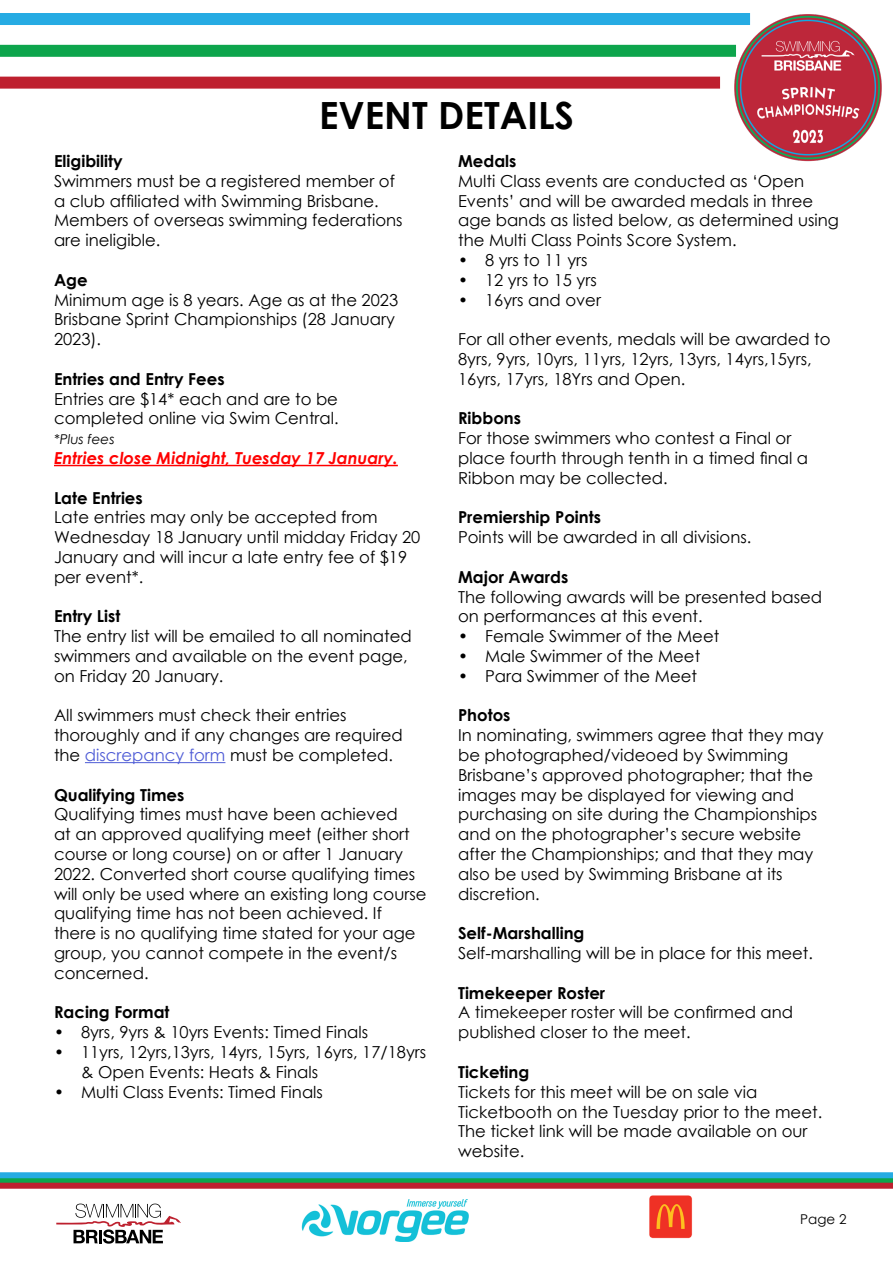
<style>
.page{position:relative;width:893px;height:1263px;background:#fff}
.page>*{position:absolute;margin:0;border:0;box-sizing:border-box;transform-origin:0 0}
.t1{font:700 37.5px "Century Gothic";color:#000}
.t2{font:16.5px/19.8px "Century Gothic";color:#000}
.t3{font:700 16.5px "Century Gothic";color:#000}
.t4{font:italic 700 16.5px "Century Gothic";color:#f00}
.t5{font:italic 13.5px "Century Gothic";color:#000}
.t6{font:13.5px "Century Gothic";color:#000}
.s1{color:#4f5cd6}
</style>
<div class="page">
<div style="left:0;top:45px;width:736px;height:12px;background:#0da54c"></div>
<div style="left:0;top:77px;width:720px;height:12px;background:#be202f"></div>
<div style="left:0;top:13px;width:750px;height:12px;background:#26abe3"></div>
<svg style="left:0;top:1178px;width:893px;height:5px;background:#189d52"></svg>
<div style="left:0;top:1183px;width:893px;height:6px;background:#be202f"></div>
<div style="left:0;top:1172px;width:893px;height:6px;background:#26abe3"></div>
<img style="left:730px;top:13px;width:152px;height:149px">
<svg style="left:56px;top:1203px;width:125px;height:40px"></svg>
<img style="left:302px;top:1199px;width:167px;height:43px">
<img style="left:649px;top:1195px;width:44px;height:44px">
<hr style="left:54px;top:465px;width:344px;height:1px;background:#f00">
<hr style="left:85px;top:762px;width:140px;height:1px;background:#4f5cd6">
<h1 class="t1" style="left:319px;top:87px;width:256px">EVENT DETAILS</h1>
<p class="t3" style="left:54px;top:148px;width:70px">Eligibility</p>
<p class="t2" style="left:54px;top:171px;width:350px">Swimmers must be a registered member of a club affiliated with Swimming Brisbane.<br>Members of overseas swimming federations are ineligible.</p>
<p class="t3" style="left:54px;top:267px;width:35px">Age</p>
<p class="t2" style="left:54px;top:289px;width:346px">Minimum age is 8 years. Age as at the 2023<br>Brisbane Sprint Championships (28 January<br>2023).</p>
<p class="t3" style="left:54px;top:366px;width:172px">Entries and Entry Fees</p>
<p class="t2" style="left:54px;top:388px;width:286px">Entries are $14* each and are to be completed online via Swim Central.</p>
<p class="t5" style="left:54px;top:430px;width:62px">*Plus fees</p>
<p class="t4" style="left:54px;top:445px;width:345px">Entries close Midnight, Tuesday 17 January.</p>
<p class="t3" style="left:54px;top:485px;width:90px">Late Entries</p>
<p class="t2" style="left:54px;top:507px;width:368px">Late entries may only be accepted from Wednesday 18 January until midday Friday 20<br>January and will incur a late entry fee of $19 per event*.</p>
<p class="t3" style="left:54px;top:604px;width:68px">Entry List</p>
<p class="t2" style="left:54px;top:626px;width:359px">The entry list will be emailed to all nominated swimmers and available on the event page, on Friday 20 January.</p>
<p class="t2" style="left:54px;top:705px;width:350px">All swimmers must check their entries thoroughly and if any changes are required the <span class="s1">discrepancy form</span> must be completed.</p>
<p class="t3" style="left:54px;top:782px;width:132px">Qualifying Times</p>
<p class="t2" style="left:54px;top:804px;width:374px">Qualifying times must have been achieved<br>at an approved qualifying meet (either short course or long course) on or after 1 January 2022. Converted short course qualifying times will only be used where an existing long course qualifying time has not been achieved. If there is no qualifying time stated for your age group, you cannot compete in the event/s concerned.</p>
<p class="t3" style="left:54px;top:1000px;width:117px">Racing Format</p>
<p class="t2" style="left:54px;top:1022px;width:316px">• 8yrs, 9yrs &amp; 10yrs Events: Timed Finals</p>
<p class="t2" style="left:81px;top:1042px;width:347px;text-indent:-27px">• 11yrs, 12yrs,13yrs, 14yrs, 15yrs, 16yrs, 17/18yrs &amp; Open Events: Heats &amp; Finals</p>
<p class="t2" style="left:54px;top:1081px;width:270px">• Multi Class Events: Timed Finals</p>
<p class="t3" style="left:458px;top:148px;width:60px">Medals</p>
<p class="t2" style="left:458px;top:171px;width:382px">Multi Class events are conducted as ‘Open Events’ and will be awarded medals in three age bands as listed below, as determined using the Multi Class Points Score System.</p>
<p class="t2" style="left:458px;top:250px;width:131px">• 8 yrs to 11 yrs</p>
<p class="t2" style="left:458px;top:270px;width:140px">• 12 yrs to 15 yrs</p>
<p class="t2" style="left:458px;top:289px;width:144px">• 16yrs and over</p>
<p class="t2" style="left:458px;top:329px;width:374px">For all other events, medals will be awarded to<br>8yrs, 9yrs, 10yrs, 11yrs, 12yrs, 13yrs, 14yrs,15yrs,<br>16yrs, 17yrs, 18Yrs and Open.</p>
<p class="t3" style="left:458px;top:406px;width:65px">Ribbons</p>
<p class="t2" style="left:458px;top:428px;width:352px">For those swimmers who contest a Final or place fourth through tenth in a timed final a<br>Ribbon may be collected.</p>
<p class="t3" style="left:458px;top:505px;width:144px">Premiership Points</p>
<p class="t2" style="left:458px;top:527px;width:295px">Points will be awarded in all divisions.</p>
<p class="t3" style="left:458px;top:564px;width:112px">Major Awards</p>
<p class="t2" style="left:458px;top:586px;width:366px">The following awards will be presented based on performances at this event.</p>
<p class="t2" style="left:458px;top:626px;width:263px">• Female Swimmer of the Meet</p>
<p class="t2" style="left:458px;top:646px;width:244px">• Male Swimmer of the Meet</p>
<p class="t2" style="left:458px;top:666px;width:241px">• Para Swimmer of the Meet</p>
<p class="t3" style="left:458px;top:703px;width:54px">Photos</p>
<p class="t2" style="left:458px;top:725px;width:367px">In nominating, swimmers agree that they may be photographed/videoed by Swimming Brisbane’s approved photographer; that the images may be displayed for viewing and purchasing on site during the Championships and on the photographer’s secure website after the Championships; and that they may also be used by Swimming Brisbane at its discretion.</p>
<p class="t3" style="left:458px;top:921px;width:128px">Self-Marshalling</p>
<p class="t2" style="left:458px;top:943px;width:356px">Self-marshalling will be in place for this meet.</p>
<p class="t3" style="left:458px;top:980px;width:149px">Timekeeper Roster</p>
<p class="t2" style="left:458px;top:1002px;width:337px">A timekeeper roster will be confirmed and published closer to the meet.</p>
<p class="t3" style="left:458px;top:1059px;width:73px">Ticketing</p>
<p class="t2" style="left:458px;top:1081px;width:366px">Tickets for this meet will be on sale via Ticketbooth on the Tuesday prior to the meet.<br>The ticket link will be made available on our website.</p>
<p class="t6" style="left:800px;top:1210px;width:48px">Page 2</p>
</div>
